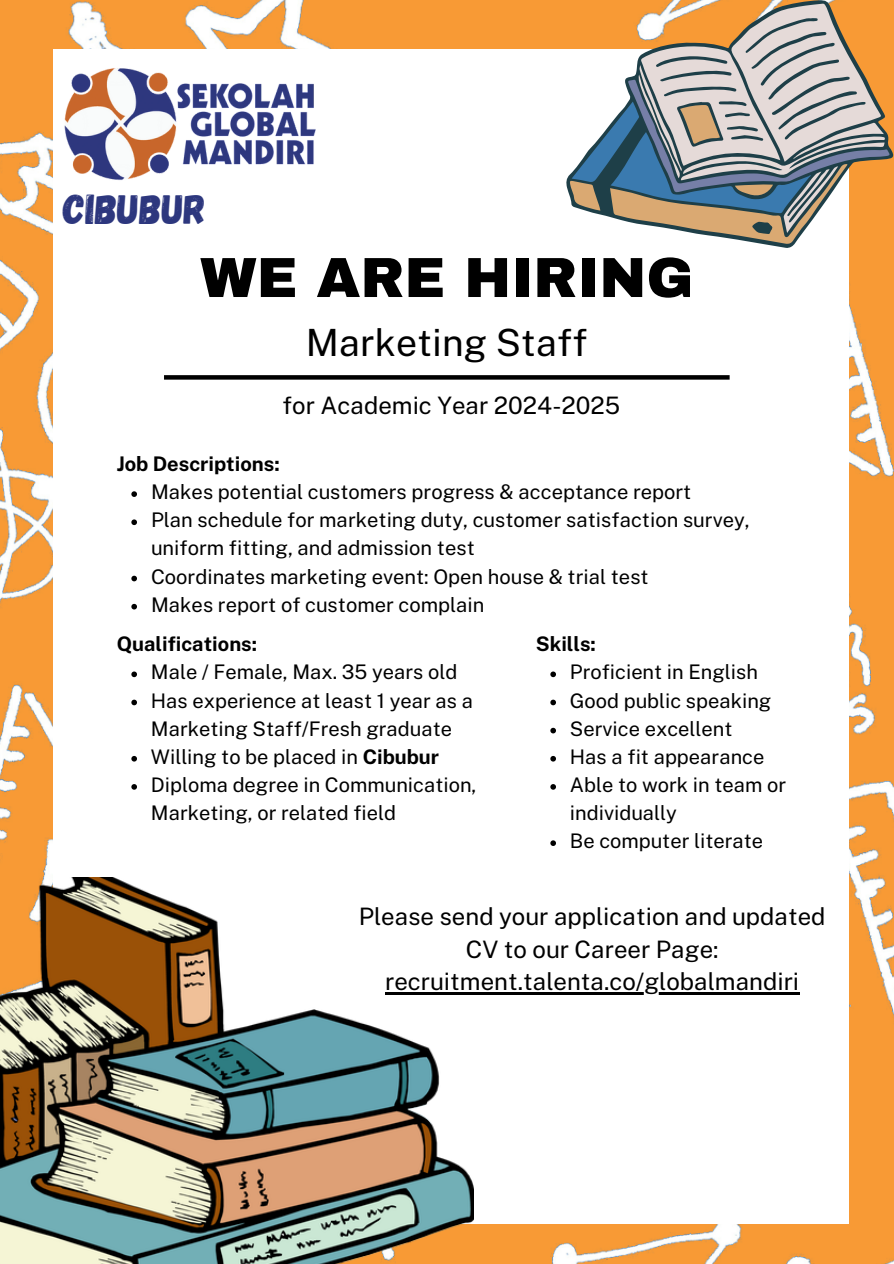
<style>
.page{position:relative;width:894px;height:1264px;background:#fff}
.page>*{position:absolute;margin:0;border:0;box-sizing:border-box;transform-origin:0 0}
.t1{font:900 56.55px "Archivo";color:#000}
.t2{font:41.85px "Gagalin";color:#2d377e}
.t3{font:37.5px "Public Sans";color:#000}
.t4{font:24px/32.7px "Public Sans";color:#000;text-align:center}
.t5{font:20.1px/28.2px "Public Sans";color:#000}
.t6{font:700 20.1px "Public Sans";color:#000}
.s1{font-weight:700}
</style>
<div class="page">
<img style="left:0;top:0;width:893px;height:1263px">
<div style="left:53px;top:49px;width:796px;height:1174px;background:#fff"></div>
<img style="left:0;top:877px;width:473px;height:386px">
<svg style="left:565px;top:0;width:328px;height:248px;fill:#f89a35"></svg>
<svg style="left:569px;top:80px;width:321px;height:164px"></svg>
<svg style="left:638px;top:3px;width:246px;height:230px;background:#b2a495"></svg>
<img style="left:64px;top:68px;width:252px;height:112px">
<svg style="left:164px;top:375px;width:565px;height:4px;background:#090909"></svg>
<svg style="left:131px;top:491px;width:6px;height:6px"></svg>
<svg style="left:131px;top:519px;width:6px;height:6px"></svg>
<svg style="left:131px;top:575px;width:6px;height:6px"></svg>
<svg style="left:131px;top:604px;width:6px;height:5px"></svg>
<svg style="left:131px;top:671px;width:6px;height:6px"></svg>
<svg style="left:131px;top:699px;width:6px;height:6px"></svg>
<svg style="left:131px;top:756px;width:6px;height:5px"></svg>
<svg style="left:131px;top:784px;width:6px;height:5px"></svg>
<svg style="left:550px;top:671px;width:6px;height:6px"></svg>
<svg style="left:550px;top:699px;width:6px;height:6px"></svg>
<svg style="left:550px;top:727px;width:6px;height:6px"></svg>
<svg style="left:550px;top:756px;width:6px;height:5px"></svg>
<svg style="left:550px;top:784px;width:6px;height:5px"></svg>
<svg style="left:550px;top:840px;width:6px;height:6px"></svg>
<hr style="left:385px;top:992px;width:414px;height:2px;background:#000">
<h2 class="t2" style="left:63px;top:182px;width:145px">CIBUBUR</h2>
<h1 class="t1" style="left:200px;top:247px;width:495px">WE ARE HIRING</h1>
<h3 class="t3" style="left:306px;top:320px;width:283px">Marketing Staff</h3>
<p class="t4" style="left:282px;top:389px;width:339px">for Academic Year 2024-2025</p>
<h4 class="t6" style="left:117px;top:452px;width:164px">Job Descriptions:</h4>
<h5 class="t5" style="left:151px;top:478px;width:541px">Makes potential customers progress &amp; acceptance report</h5>
<p class="t5" style="left:151px;top:506px;width:600px">Plan schedule for marketing duty, customer satisfaction survey, uniform fitting, and admission test</p>
<p class="t5" style="left:151px;top:562px;width:499px">Coordinates marketing event: Open house &amp; trial test</p>
<p class="t5" style="left:151px;top:590px;width:335px">Makes report of customer complain</p>
<p class="t6" style="left:117px;top:632px;width:142px">Qualifications:</p>
<h5 class="t5" style="left:151px;top:658px;width:308px">Male / Female, Max. 35 years old</h5>
<p class="t5" style="left:151px;top:686px;width:323px">Has experience at least 1 year as a<br>Marketing Staff/Fresh graduate</p>
<p class="t5" style="left:151px;top:742px;width:289px">Willing to be placed in <span class="s1">Cibubur</span></p>
<p class="t5" style="left:151px;top:770px;width:327px">Diploma degree in Communication,<br>Marketing, or related field</p>
<p class="t6" style="left:535px;top:632px;width:62px">Skills:</p>
<h5 class="t5" style="left:569px;top:658px;width:190px">Proficient in English</h5>
<p class="t5" style="left:569px;top:686px;width:203px">Good public speaking</p>
<p class="t5" style="left:569px;top:714px;width:164px">Service excellent</p>
<p class="t5" style="left:569px;top:742px;width:196px">Has a fit appearance</p>
<p class="t5" style="left:569px;top:770px;width:218px">Able to work in team or individually</p>
<p class="t5" style="left:569px;top:826px;width:195px">Be computer literate</p>
<p class="t4" style="left:359px;top:899px;width:468px">Please send your application and updated<br>CV to our Career Page:</p>
<h4 class="t4" style="left:385px;top:965px;width:415px">recruitment.talenta.co/globalmandiri</h4>
</div>
